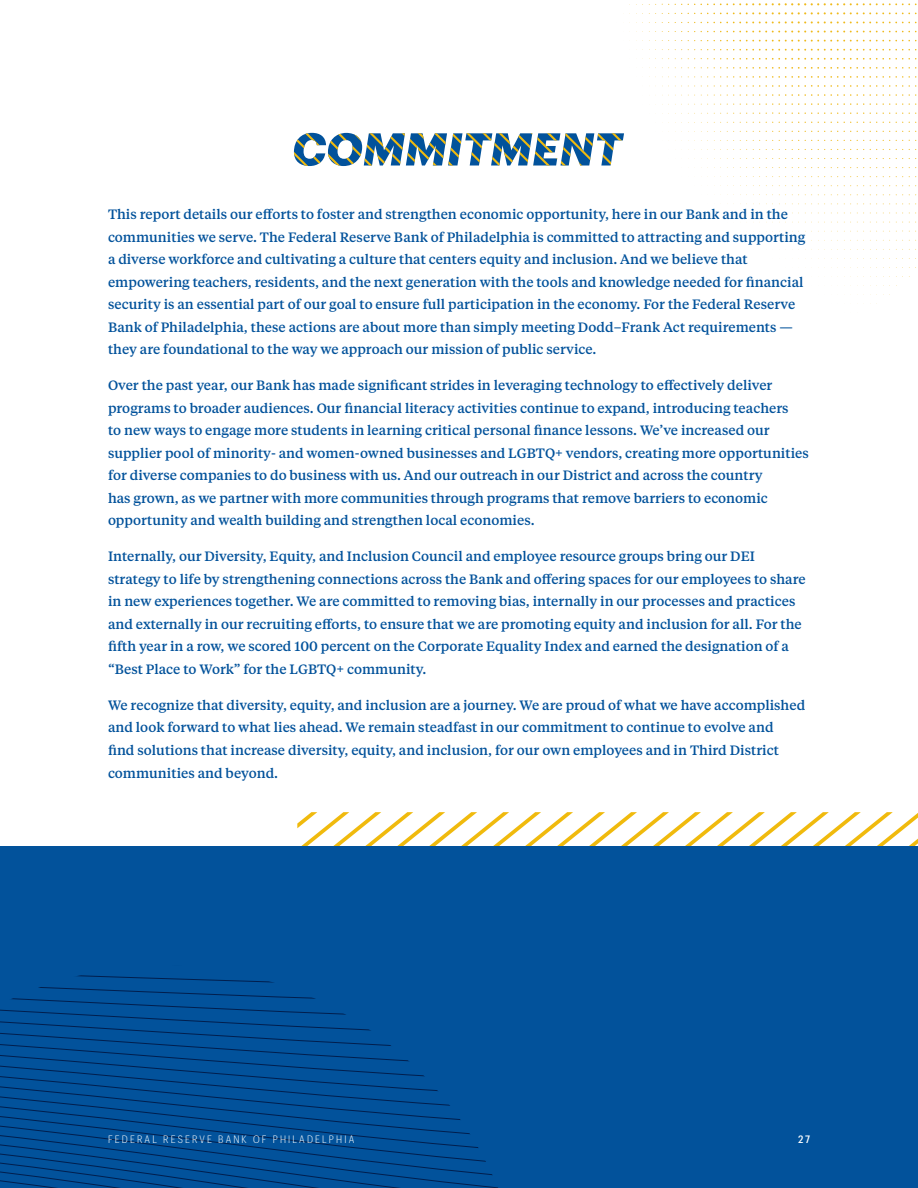
<style>
.page{position:relative;width:918px;height:1188px;background:#fff}
.page>*{position:absolute;margin:0;border:0;box-sizing:border-box;transform-origin:0 0}
.t1{font:500 13.5px/22.5px "Tiempos Text";color:#02529b}
.t2{font:300 10.5px "Graphik Compact LC";letter-spacing:.205em;color:#fff}
.t3{font:500 10.5px "Graphik Compact LC";color:#fff}
</style>
<div class="page">
<svg style="left:902px;top:3px;width:15px;height:2px"></svg>
<svg style="left:863px;top:3px;width:34px;height:2px"></svg>
<svg style="left:830px;top:3px;width:28px;height:2px"></svg>
<svg style="left:798px;top:3px;width:28px;height:2px"></svg>
<svg style="left:759px;top:3px;width:34px;height:2px"></svg>
<svg style="left:726px;top:3px;width:28px;height:2px"></svg>
<svg style="left:688px;top:4px;width:34px;height:1px"></svg>
<svg style="left:876px;top:12px;width:34px;height:2px"></svg>
<svg style="left:843px;top:12px;width:28px;height:2px"></svg>
<svg style="left:811px;top:12px;width:28px;height:2px"></svg>
<svg style="left:772px;top:12px;width:34px;height:2px"></svg>
<svg style="left:739px;top:12px;width:28px;height:2px"></svg>
<svg style="left:701px;top:13px;width:34px;height:1px"></svg>
<svg style="left:876px;top:22px;width:34px;height:1px"></svg>
<svg style="left:843px;top:22px;width:28px;height:1px"></svg>
<svg style="left:811px;top:21px;width:28px;height:2px"></svg>
<svg style="left:772px;top:21px;width:34px;height:3px"></svg>
<svg style="left:739px;top:22px;width:28px;height:1px"></svg>
<svg style="left:701px;top:22px;width:34px;height:1px"></svg>
<svg style="left:856px;top:31px;width:28px;height:1px"></svg>
<svg style="left:824px;top:30px;width:28px;height:3px"></svg>
<svg style="left:785px;top:31px;width:34px;height:2px"></svg>
<svg style="left:752px;top:31px;width:28px;height:2px"></svg>
<svg style="left:714px;top:31px;width:34px;height:1px"></svg>
<svg style="left:856px;top:40px;width:28px;height:2px"></svg>
<svg style="left:824px;top:40px;width:28px;height:2px"></svg>
<svg style="left:785px;top:40px;width:34px;height:2px"></svg>
<svg style="left:752px;top:40px;width:28px;height:2px"></svg>
<svg style="left:714px;top:40px;width:34px;height:1px"></svg>
<svg style="left:863px;top:49px;width:34px;height:2px"></svg>
<svg style="left:830px;top:49px;width:28px;height:2px"></svg>
<svg style="left:798px;top:49px;width:28px;height:2px"></svg>
<svg style="left:759px;top:49px;width:34px;height:2px"></svg>
<svg style="left:727px;top:49px;width:27px;height:2px"></svg>
<svg style="left:863px;top:58px;width:34px;height:2px"></svg>
<svg style="left:830px;top:58px;width:28px;height:2px"></svg>
<svg style="left:798px;top:58px;width:28px;height:2px"></svg>
<svg style="left:759px;top:58px;width:34px;height:2px"></svg>
<svg style="left:727px;top:58px;width:27px;height:2px"></svg>
<svg style="left:876px;top:67px;width:27px;height:2px"></svg>
<svg style="left:843px;top:67px;width:28px;height:2px"></svg>
<svg style="left:811px;top:67px;width:28px;height:2px"></svg>
<svg style="left:772px;top:67px;width:34px;height:2px"></svg>
<svg style="left:740px;top:67px;width:27px;height:2px"></svg>
<svg style="left:856px;top:76px;width:28px;height:2px"></svg>
<svg style="left:824px;top:76px;width:28px;height:2px"></svg>
<svg style="left:785px;top:76px;width:34px;height:2px"></svg>
<svg style="left:753px;top:76px;width:27px;height:2px"></svg>
<svg style="left:830px;top:85px;width:28px;height:2px"></svg>
<svg style="left:798px;top:85px;width:28px;height:2px"></svg>
<svg style="left:766px;top:85px;width:27px;height:2px"></svg>
<svg style="left:843px;top:94px;width:21px;height:2px"></svg>
<svg style="left:811px;top:94px;width:27px;height:2px"></svg>
<svg style="left:779px;top:94px;width:27px;height:2px"></svg>
<svg style="left:893px;top:813px;width:25px;height:34px"></svg>
<svg style="left:829px;top:812px;width:64px;height:35px"></svg>
<svg style="left:297px;top:812px;width:532px;height:35px"></svg>
<div style="left:0;top:847px;width:918px;height:341px;background:#02529b"></div>
<svg style="left:0;top:975px;width:498px;height:213px"></svg>
<svg style="left:294px;top:133px;width:330px;height:33px"></svg>
<p class="t1" style="left:108px;top:203px;width:699px">This report details our efforts to foster and strengthen economic opportunity, here in our Bank and in the communities we serve. The Federal Reserve Bank of Philadelphia is committed to attracting and supporting a diverse workforce and cultivating a culture that centers equity and inclusion. And we believe that empowering teachers, residents, and the next generation with the tools and knowledge needed for financial security is an essential part of our goal to ensure full participation in the economy. For the Federal Reserve Bank of Philadelphia, these actions are about more than simply meeting Dodd–Frank Act requirements — they are foundational to the way we approach our mission of public service.</p>
<p class="t1" style="left:108px;top:374px;width:702px">Over the past year, our Bank has made significant strides in leveraging technology to effectively deliver programs to broader audiences. Our financial literacy activities continue to expand, introducing teachers<br>to new ways to engage more students in learning critical personal finance lessons. We’ve increased our supplier pool of minority- and women-owned businesses and LGBTQ+ vendors, creating more opportunities for diverse companies to do business with us. And our outreach in our District and across the country<br>has grown, as we partner with more communities through programs that remove barriers to economic opportunity and wealth building and strengthen local economies.</p>
<p class="t1" style="left:108px;top:545px;width:699px">Internally, our Diversity, Equity, and Inclusion Council and employee resource groups bring our DEI strategy to life by strengthening connections across the Bank and offering spaces for our employees to share in new experiences together. We are committed to removing bias, internally in our processes and practices and externally in our recruiting efforts, to ensure that we are promoting equity and inclusion for all. For the fifth year in a row, we scored 100 percent on the Corporate Equality Index and earned the designation of a “Best Place to Work” for the LGBTQ+ community.</p>
<p class="t1" style="left:108px;top:693px;width:699px">We recognize that diversity, equity, and inclusion are a journey. We are proud of what we have accomplished and look forward to what lies ahead. We remain steadfast in our commitment to continue to evolve and<br>find solutions that increase diversity, equity, and inclusion, for our own employees and in Third District communities and beyond.</p>
<p class="t2" style="left:108px;top:1132px;width:248px">FEDERAL RESERVE BANK OF PHILADELPHIA</p>
<p class="t3" style="left:798px;top:1131px;width:13px">27</p>
</div>
